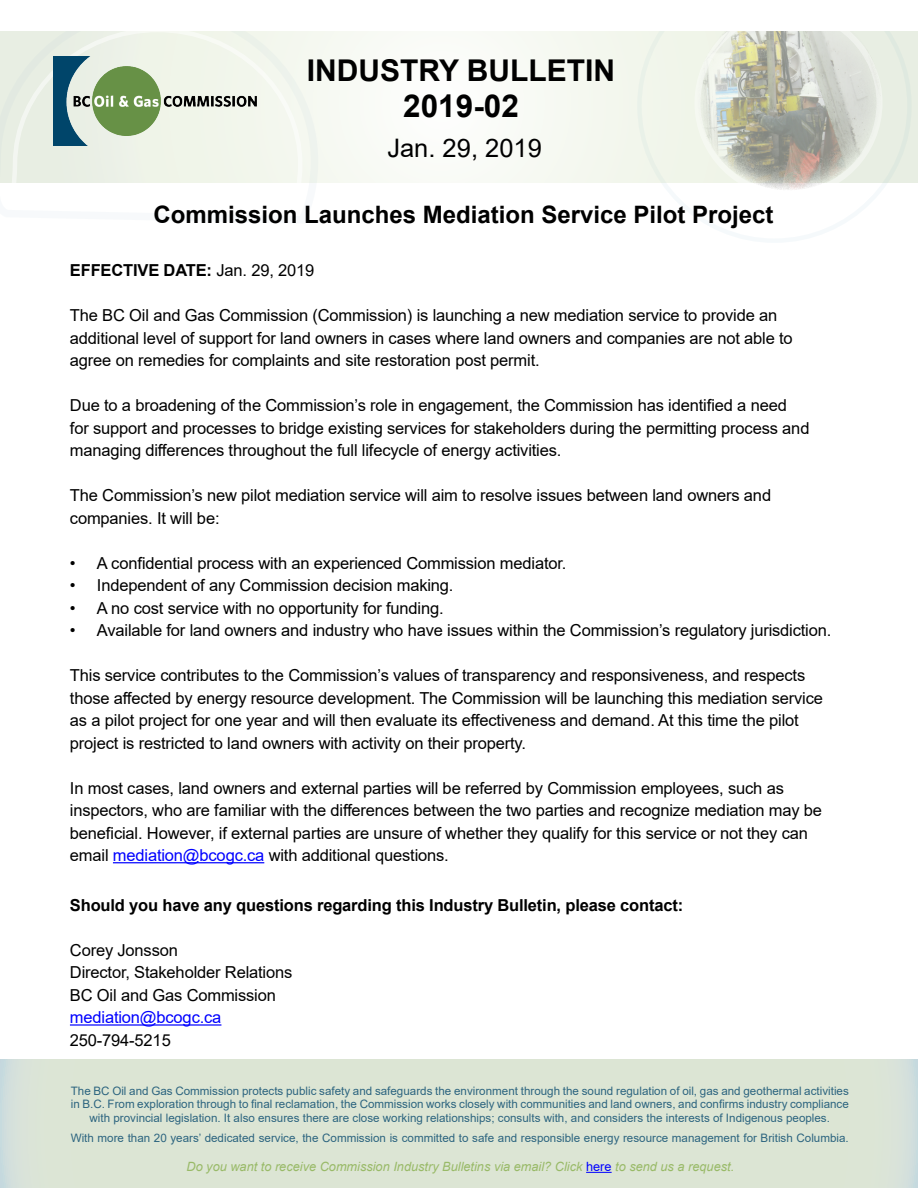
<style>
.page{position:relative;width:918px;height:1188px;background:#fff}
.page>*{position:absolute;margin:0;border:0;box-sizing:border-box;transform-origin:0 0}
.t1{font:700 31.5px "Arial";color:#000}
.t2{font:700 30px "Arial";color:#000}
.t3{font:25.5px "Arial";color:#000}
.t4{font:700 24px "Arial";color:#000}
.t5{font:16.5px/22.5px "Arial";letter-spacing:-.01em;color:#000}
.t6{font:700 16.5px "Arial";letter-spacing:-.01em;color:#000}
.t7{font:16.5px "Arial";letter-spacing:-.01em;color:#00f}
.t8{font:italic 12.75px "Arial";color:#99ba68}
.t9{font:11.7px/13.5px "Arial";color:#00446a;text-align:center}
.s1{font-weight:400}
.s2{color:#00f}
.s3{font-style:normal;color:#00f}
</style>
<div class="page">
<svg style="left:322px;top:31px;width:596px;height:152px"></svg>
<img style="left:697px;top:5px;width:184px;height:185px;border-radius:92px">
<svg style="left:0;top:31px;width:322px;height:152px"></svg>
<div style="left:695px;top:8px;width:188px;height:190px;border:6px solid #fff;border-radius:50%"></div>
<div style="left:0;top:0;width:918px;height:31px;background:#fff"></div>
<hr style="left:70px;top:1024px;width:151px;height:2px;background:#00f">
<hr style="left:113px;top:862px;width:151px;height:1px;background:#00f">
<img style="left:54px;top:57px;width:203px;height:88px">
<div style="left:0;top:1060px;width:918px;height:128px;background:#dce5d4"></div>
<svg style="left:586px;top:1172px;width:26px;height:1px"></svg>
<h2 class="t2" style="left:307px;top:50px;width:310px">INDUSTRY BULLETIN</h2>
<h1 class="t1" style="left:403px;top:84px;width:117px">2019-02</h1>
<h3 class="t3" style="left:387px;top:131px;width:156px">Jan. 29, 2019</h3>
<h3 class="t4" style="left:153px;top:198px;width:622px">Commission Launches Mediation Service Pilot Project</h3>
<p class="t6" style="left:70px;top:259px;width:246px">EFFECTIVE DATE: <span class="s1">Jan. 29, 2019</span></p>
<p class="t5" style="left:70px;top:304px;width:724px">The BC Oil and Gas Commission (Commission) is launching a new mediation service to provide an additional level of support for land owners in cases where land owners and companies are not able to agree on remedies for complaints and site restoration post permit.</p>
<p class="t5" style="left:70px;top:394px;width:741px">Due to a broadening of the Commission’s role in engagement, the Commission has identified a need for support and processes to bridge existing services for stakeholders during the permitting process and managing differences throughout the full lifecycle of energy activities.</p>
<p class="t5" style="left:70px;top:484px;width:703px">The Commission’s new pilot mediation service will aim to resolve issues between land owners and companies. It will be:</p>
<p class="t5" style="left:70px;top:551px;width:498px">• A confidential process with an experienced Commission mediator.</p>
<p class="t5" style="left:70px;top:574px;width:385px">• Independent of any Commission decision making.</p>
<p class="t5" style="left:70px;top:596px;width:375px">• A no cost service with no opportunity for funding.</p>
<p class="t5" style="left:70px;top:619px;width:763px">• Available for land owners and industry who have issues within the Commission’s regulatory jurisdiction.</p>
<p class="t5" style="left:70px;top:664px;width:755px">This service contributes to the Commission’s values of transparency and responsiveness, and respects those affected by energy resource development. The Commission will be launching this mediation service as a pilot project for one year and will then evaluate its effectiveness and demand. At this time the pilot project is restricted to land owners with activity on their property.</p>
<p class="t5" style="left:70px;top:776px;width:754px">In most cases, land owners and external parties will be referred by Commission employees, such as inspectors, who are familiar with the differences between the two parties and recognize mediation may be beneficial. However, if external parties are unsure of whether they qualify for this service or not they can email <span class="s2">mediation@bcogc.ca</span> with additional questions.</p>
<p class="t6" style="left:70px;top:893px;width:615px">Should you have any questions regarding this Industry Bulletin, please contact:</p>
<p class="t5" style="left:70px;top:939px;width:224px">Corey Jonsson<br>Director, Stakeholder Relations<br>BC Oil and Gas Commission</p>
<p class="t7" style="left:70px;top:1006px;width:153px">mediation@bcogc.ca</p>
<p class="t5" style="left:70px;top:1029px;width:102px">250-794-5215</p>
<p class="t9" style="left:71px;top:1084px;width:780px">The BC Oil and Gas Commission protects public safety and safeguards the environment through the sound regulation of oil, gas and geothermal activities in B.C. From exploration through to final reclamation, the Commission works closely with communities and land owners, and confirms industry compliance with provincial legislation. It also ensures there are close working relationships; consults with, and considers the interests of Indigenous peoples.</p>
<p class="t9" style="left:71px;top:1131px;width:780px">With more than 20 years’ dedicated service, the Commission is committed to safe and responsible energy resource management for British Columbia.</p>
<p class="t8" style="left:186px;top:1158px;width:549px">Do you want to receive Commission Industry Bulletins via email? Click <span class="s3">here</span> to send us a request.</p>
</div>
